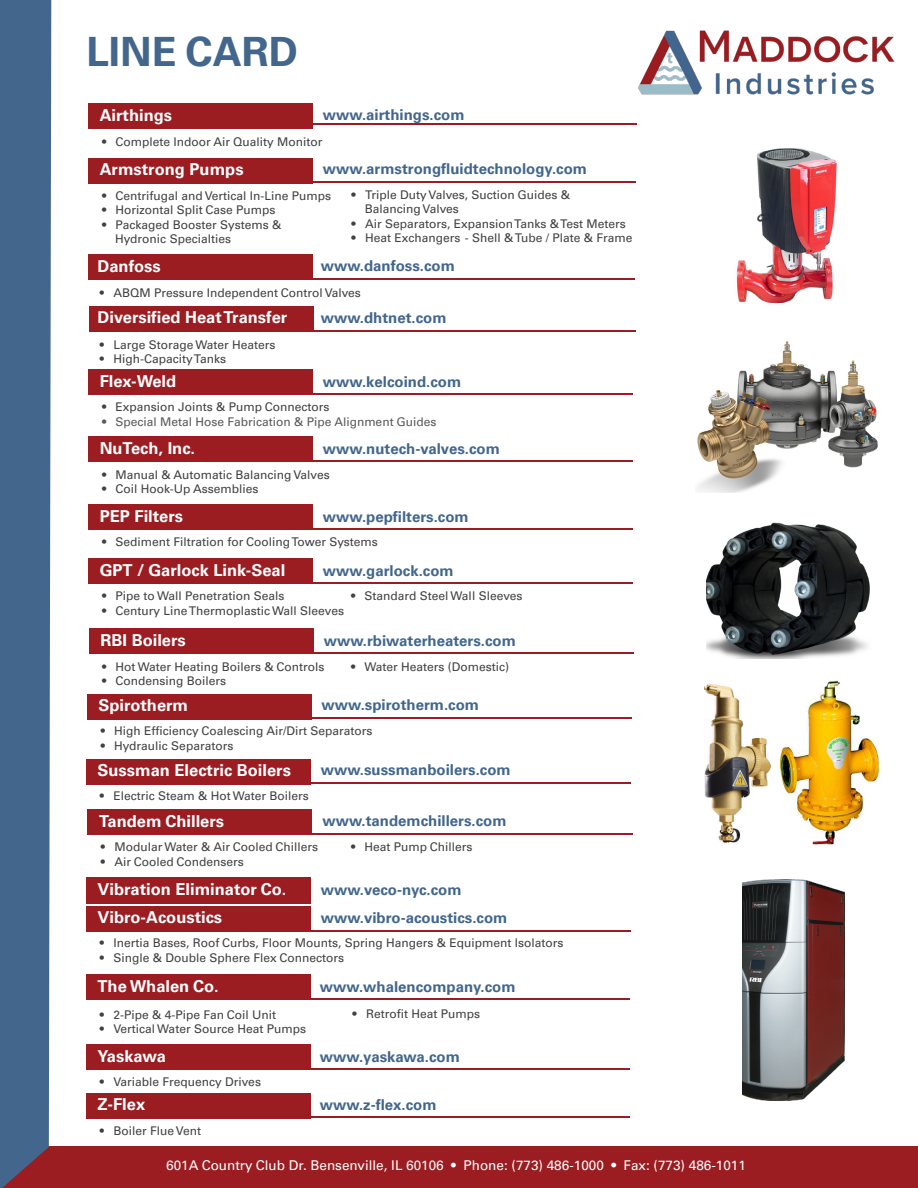
<style>
.page{position:relative;width:918px;height:1188px;background:#fff}
.page>*{position:absolute;margin:0;border:0;box-sizing:border-box;transform-origin:0 0}
.t1{font:700 40.5px "Univers";color:#42668c}
.t2{font:700 16.5px "Univers";color:#fff}
.t3{font:700 15px/27.9px "Univers";color:#42668c}
.t4{font:13.5px "Univers";color:#fff}
.t5{font:12px/14.4px "Univers";color:#414042}
.t6{font:12px "Univers";color:#58595b}
</style>
<div class="page">
<div style="left:0;top:1147px;width:918px;height:41px;background:#9b1c21"></div>
<img style="left:638px;top:30px;width:257px;height:65px">
<div style="left:0;top:0;width:51px;height:1188px;background:#42668c"></div>
<div style="left:89px;top:158px;width:224px;height:25px;background:#9b1c21"></div>
<div style="left:89px;top:254px;width:224px;height:26px;background:#9b1c21"></div>
<div style="left:89px;top:369px;width:224px;height:26px;background:#9b1c21"></div>
<div style="left:89px;top:437px;width:224px;height:25px;background:#9b1c21"></div>
<div style="left:89px;top:504px;width:224px;height:25px;background:#9b1c21"></div>
<div style="left:89px;top:559px;width:224px;height:25px;background:#9b1c21"></div>
<div style="left:89px;top:629px;width:225px;height:25px;background:#9b1c21"></div>
<div style="left:87px;top:694px;width:225px;height:25px;background:#9b1c21"></div>
<div style="left:87px;top:809px;width:225px;height:26px;background:#9b1c21"></div>
<div style="left:86px;top:906px;width:225px;height:25px;background:#9b1c21"></div>
<div style="left:86px;top:878px;width:225px;height:26px;background:#9b1c21"></div>
<div style="left:86px;top:975px;width:225px;height:25px;background:#9b1c21"></div>
<div style="left:86px;top:1044px;width:225px;height:25px;background:#9b1c21"></div>
<hr style="left:312px;top:181px;width:324px;height:2px;background:#9b1c21">
<hr style="left:309px;top:279px;width:326px;height:1px;background:#9b1c21">
<hr style="left:311px;top:393px;width:322px;height:2px;background:#9b1c21">
<hr style="left:311px;top:460px;width:322px;height:2px;background:#9b1c21">
<hr style="left:311px;top:528px;width:322px;height:1px;background:#9b1c21">
<hr style="left:311px;top:582px;width:322px;height:2px;background:#9b1c21">
<hr style="left:312px;top:652px;width:322px;height:2px;background:#9b1c21">
<hr style="left:310px;top:718px;width:321px;height:1px;background:#9b1c21">
<hr style="left:311px;top:833px;width:321px;height:2px;background:#9b1c21">
<hr style="left:310px;top:930px;width:321px;height:1px;background:#9b1c21">
<hr style="left:309px;top:998px;width:321px;height:2px;background:#9b1c21">
<hr style="left:309px;top:1068px;width:321px;height:1px;background:#9b1c21">
<img style="left:736px;top:148px;width:101px;height:156px">
<img style="left:742px;top:879px;width:103px;height:222px">
<img style="left:706px;top:522px;width:164px;height:136px">
<img style="left:704px;top:680px;width:175px;height:166px">
<img style="left:697px;top:340px;width:181px;height:152px">
<div style="left:89px;top:104px;width:224px;height:25px;background:#9b1c21"></div>
<hr style="left:312px;top:123px;width:325px;height:2px;background:#9b1c21">
<div style="left:86px;top:759px;width:225px;height:25px;background:#9b1c21"></div>
<hr style="left:309px;top:783px;width:321px;height:1px;background:#9b1c21">
<div style="left:89px;top:306px;width:225px;height:25px;background:#9b1c21"></div>
<hr style="left:309px;top:330px;width:327px;height:2px;background:#9b1c21">
<div style="left:86px;top:1093px;width:225px;height:25px;background:#9b1c21"></div>
<hr style="left:309px;top:1117px;width:321px;height:1px;background:#9b1c21">
<h1 class="t1" style="left:86px;top:28px;width:213px">LINE CARD</h1>
<p class="t3" style="left:323px;top:101px;width:143px">www.airthings.com</p>
<h2 class="t2" style="left:100px;top:105px;width:74px">Airthings</h2>
<p class="t5" style="left:102px;top:134px;width:222px">• Complete Indoor Air Quality Monitor</p>
<h2 class="t2" style="left:100px;top:160px;width:145px">Armstrong Pumps</h2>
<p class="t3" style="left:323px;top:155px;width:266px">www.armstrongfluidtechnology.com</p>
<p class="t5" style="left:102px;top:188px;width:231px">• Centrifugal and Vertical In-Line Pumps</p>
<p class="t5" style="left:102px;top:203px;width:175px">• Horizontal Split Case Pumps</p>
<p class="t5" style="left:115px;top:217px;width:168px;text-indent:-13px">• Packaged Booster Systems &amp;<br>Hydronic Specialties</p>
<p class="t5" style="left:365px;top:187px;width:207px;text-indent:-13px">• Triple Duty Valves, Suction Guides &amp;<br>Balancing Valves</p>
<p class="t5" style="left:352px;top:216px;width:276px">• Air Separators, Expansion Tanks &amp; Test Meters</p>
<p class="t5" style="left:352px;top:231px;width:283px">• Heat Exchangers - Shell &amp; Tube / Plate &amp; Frame</p>
<h2 class="t2" style="left:98px;top:257px;width:65px">Danfoss</h2>
<p class="t3" style="left:321px;top:252px;width:136px">www.danfoss.com</p>
<p class="t5" style="left:100px;top:285px;width:263px">• ABQM Pressure Independent Control Valves</p>
<h2 class="t2" style="left:98px;top:308px;width:191px">Diversified Heat Transfer</h2>
<p class="t5" style="left:100px;top:337px;width:177px">• Large Storage Water Heaters</p>
<p class="t5" style="left:100px;top:352px;width:128px">• High-Capacity Tanks</p>
<h2 class="t2" style="left:100px;top:371px;width:78px">Flex-Weld</h2>
<p class="t3" style="left:321px;top:304px;width:127px">www.dhtnet.com</p>
<p class="t3" style="left:323px;top:368px;width:140px">www.kelcoind.com</p>
<p class="t5" style="left:102px;top:400px;width:229px">• Expansion Joints &amp; Pump Connectors</p>
<p class="t6" style="left:102px;top:414px;width:336px">• Special Metal Hose Fabrication &amp; Pipe Alignment Guides</p>
<h2 class="t2" style="left:100px;top:439px;width:97px">NuTech, Inc.</h2>
<p class="t3" style="left:323px;top:435px;width:178px">www.nutech-valves.com</p>
<p class="t5" style="left:102px;top:467px;width:229px">• Manual &amp; Automatic Balancing Valves</p>
<p class="t5" style="left:102px;top:482px;width:158px">• Coil Hook-Up Assemblies</p>
<h2 class="t2" style="left:100px;top:506px;width:85px">PEP Filters</h2>
<p class="t3" style="left:323px;top:502px;width:147px">www.pepfilters.com</p>
<p class="t5" style="left:102px;top:535px;width:277px">• Sediment Filtration for Cooling Tower Systems</p>
<h2 class="t2" style="left:100px;top:561px;width:187px">GPT / Garlock Link-Seal</h2>
<p class="t3" style="left:323px;top:557px;width:132px">www.garlock.com</p>
<p class="t5" style="left:351px;top:588px;width:173px">• Standard Steel Wall Sleeves</p>
<p class="t5" style="left:102px;top:589px;width:184px">• Pipe to Wall Penetration Seals</p>
<p class="t5" style="left:102px;top:603px;width:243px">• Century Line Thermoplastic Wall Sleeves</p>
<h2 class="t2" style="left:100px;top:631px;width:87px">RBI Boilers</h2>
<p class="t3" style="left:324px;top:627px;width:194px">www.rbiwaterheaters.com</p>
<p class="t5" style="left:351px;top:659px;width:160px">• Water Heaters (Domestic)</p>
<p class="t5" style="left:102px;top:659px;width:224px">• Hot Water Heating Boilers &amp; Controls</p>
<p class="t5" style="left:102px;top:674px;width:126px">• Condensing Boilers</p>
<p class="t5" style="left:101px;top:724px;width:273px">• High Efficiency Coalescing Air/Dirt Separators</p>
<p class="t5" style="left:101px;top:738px;width:134px">• Hydraulic Separators</p>
<h2 class="t2" style="left:98px;top:696px;width:91px">Spirotherm</h2>
<p class="t3" style="left:322px;top:691px;width:159px">www.spirotherm.com</p>
<h2 class="t2" style="left:98px;top:761px;width:195px">Sussman Electric Boilers</h2>
<p class="t5" style="left:100px;top:789px;width:211px">• Electric Steam &amp; Hot Water Boilers</p>
<h2 class="t2" style="left:99px;top:811px;width:126px">Tandem Chillers</h2>
<p class="t3" style="left:321px;top:756px;width:192px">www.sussmanboilers.com</p>
<p class="t3" style="left:322px;top:807px;width:186px">www.tandemchillers.com</p>
<p class="t5" style="left:101px;top:840px;width:219px">• Modular Water &amp; Air Cooled Chillers</p>
<p class="t5" style="left:101px;top:854px;width:144px">• Air Cooled Condensers</p>
<p class="t5" style="left:351px;top:840px;width:123px">• Heat Pump Chillers</p>
<h2 class="t2" style="left:98px;top:879px;width:190px">Vibration Eliminator Co.</h2>
<h2 class="t2" style="left:98px;top:908px;width:126px">Vibro-Acoustics</h2>
<p class="t3" style="left:321px;top:876px;width:188px">www.veco-nyc.com www.vibro-acoustics.com</p>
<p class="t5" style="left:100px;top:936px;width:465px">• Inertia Bases, Roof Curbs, Floor Mounts, Spring Hangers &amp; Equipment Isolators</p>
<p class="t5" style="left:100px;top:950px;width:246px">• Single &amp; Double Sphere Flex Connectors</p>
<h2 class="t2" style="left:98px;top:976px;width:123px">The Whalen Co.</h2>
<p class="t3" style="left:320px;top:973px;width:197px">www.whalencompany.com</p>
<p class="t5" style="left:100px;top:1007px;width:178px">• 2-Pipe &amp; 4-Pipe Fan Coil Unit</p>
<p class="t5" style="left:100px;top:1022px;width:208px">• Vertical Water Source Heat Pumps</p>
<p class="t5" style="left:353px;top:1006px;width:129px">• Retrofit Heat Pumps</p>
<h2 class="t2" style="left:98px;top:1046px;width:70px">Yaskawa</h2>
<p class="t3" style="left:320px;top:1042px;width:141px">www.yaskawa.com</p>
<p class="t5" style="left:100px;top:1075px;width:163px">• Variable Frequency Drives</p>
<h2 class="t2" style="left:98px;top:1095px;width:49px">Z-Flex</h2>
<p class="t5" style="left:100px;top:1124px;width:103px">• Boiler Flue Vent</p>
<p class="t3" style="left:320px;top:1091px;width:118px">www.z-flex.com</p>
<p class="t4" style="left:166px;top:1158px;width:581px">601A Country Club Dr. Bensenville, IL 60106 • Phone: (773) 486-1000 • Fax: (773) 486-1011</p>
</div>
